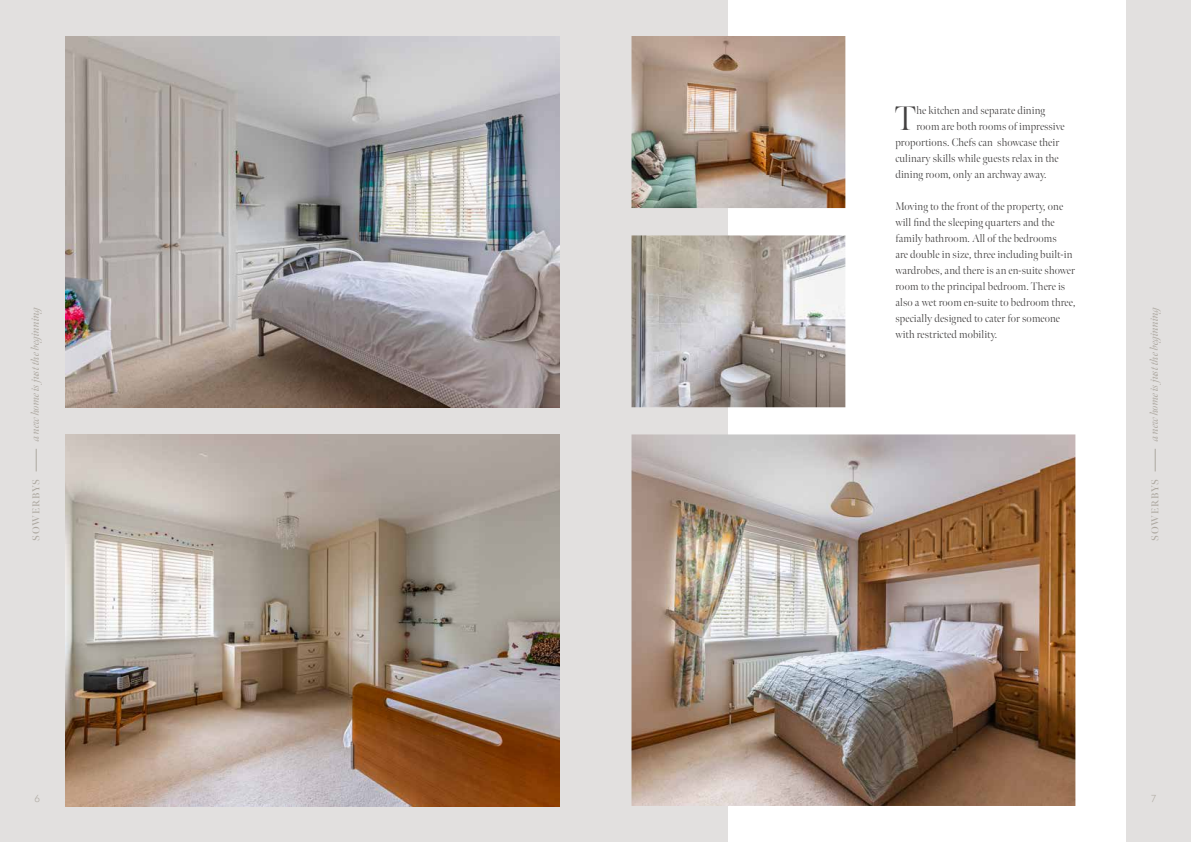
<style>
.page{position:relative;width:1191px;height:842px;background:#fff}
.page>*{position:absolute;margin:0;border:0;box-sizing:border-box;transform-origin:0 0}
.t1{font:300 34px "Meno Banner";color:#434141}
.t2{font:300 11px/16px "Meno Banner";letter-spacing:.01em;color:#434141}
.t3{font:italic 11px "Meno Banner";letter-spacing:-.01em;color:#ada8a0}
.t4{font:600 10px "Meno Banner";letter-spacing:.08em;color:#ada8a0}
.t5{font:300 10px "Quasimoda";color:#ada8a0}
</style>
<div class="page">
<div style="left:0;top:0;width:595px;height:842px;background:#e2e0df"></div>
<div style="left:595px;top:0;width:596px;height:842px;background:#e2e0df"></div>
<svg style="left:36px;top:449px;width:1px;height:22px"></svg>
<svg style="left:1155px;top:449px;width:1px;height:22px"></svg>
<div style="left:728px;top:0;width:397px;height:842px;background:#fff"></div>
<img style="left:631px;top:434px;width:444px;height:372px">
<img style="left:631px;top:36px;width:214px;height:172px">
<img style="left:631px;top:235px;width:214px;height:172px">
<img style="left:66px;top:36px;width:493px;height:371px">
<img style="left:66px;top:434px;width:493px;height:372px">
<h1 class="t1" style="left:894px;top:98px;width:23px">T</h1>
<p class="t2" style="left:916px;top:102px;width:130px">he kitchen and separate dining</p>
<p class="t2" style="left:916px;top:118px;width:150px">room are both rooms of impressive</p>
<p class="t2" style="left:895px;top:134px;width:165px">proportions. Chefs can showcase their</p>
<p class="t2" style="left:895px;top:150px;width:165px">culinary skills while guests relax in the</p>
<p class="t2" style="left:895px;top:166px;width:153px">dining room, only an archway away.</p>
<p class="t2" style="left:895px;top:198px;width:182px">Moving to the front of the property, one will find the sleeping quarters and the family bathroom. All of the bedrooms<br>are double in size, three including built-in wardrobes, and there is an en-suite shower room to the principal bedroom. There is also a wet room en-suite to bedroom three, specially designed to cater for someone with restricted mobility.</p>
<p class="t3" style="left:29px;top:441px;width:138px;rotate:-90deg">a new home is just the beginning</p>
<p class="t3" style="left:1147px;top:441px;width:138px;rotate:-90deg">a new home is just the beginning</p>
<p class="t4" style="left:30px;top:541px;width:63px;rotate:-90deg">SOWERBYS</p>
<p class="t4" style="left:1149px;top:541px;width:63px;rotate:-90deg">SOWERBYS</p>
<p class="t5" style="left:35px;top:791px;width:7px">6</p>
<p class="t5" style="left:1151px;top:791px;width:6px">7</p>
</div>
